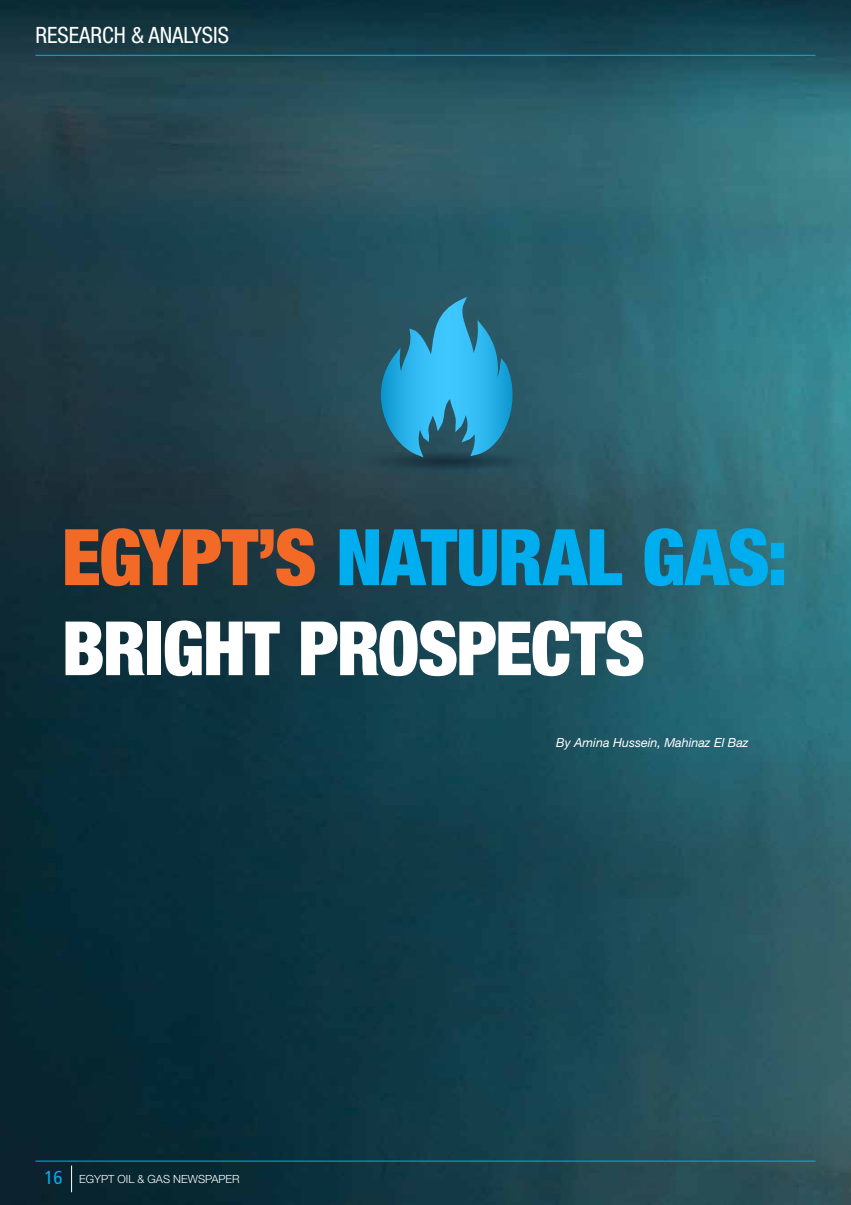
<style>
.page{position:relative;width:851px;height:1205px;background:#fff}
.page>*{position:absolute;margin:0;border:0;box-sizing:border-box;transform-origin:0 0}
.t1{font:900 condensed 78.12px "Helvetica Neue LT Std";letter-spacing:-.01em;color:#00aeef}
.t2{font:900 condensed 75px "Helvetica Neue LT Std";letter-spacing:-.02em;color:#fff}
.t3{font:condensed 22.5px "Helvetica Neue LT Std";color:#fff}
.t4{font:italic 12.5px "Helvetica Neue LT Std";color:#fff}
.t5{font:300 11.25px "Helvetica Neue LT Std";color:#fff}
.s1{color:#f36a27}
.s2{font-family:"Frutiger LT Pro";font-weight:400;font-stretch:condensed;font-size:18.75px;color:#00aeef}
</style>
<div class="page">
<img style="left:0;top:0;width:850px;height:1205px">
<div style="left:353px;top:450px;width:194px;height:23px;background:#294c59;border-radius:50%"></div>
<div style="left:371px;top:452px;width:158px;height:19px;background:#274854;border-radius:50%"></div>
<div style="left:389px;top:454px;width:122px;height:15px;background:#22414d;border-radius:50%"></div>
<div style="left:403px;top:456px;width:94px;height:11px;background:#203c4a;border-radius:50%"></div>
<div style="left:412px;top:457px;width:76px;height:9px;background:#1d3946;border-radius:50%"></div>
<div style="left:421px;top:458px;width:58px;height:7px;background:#1a3442;border-radius:50%"></div>
<hr style="left:439px;top:460px;width:22px;height:3px;background:#98a5b3;border-radius:50%">
<svg style="left:381px;top:297px;width:134px;height:165px;background:#2c8baf"></svg>
<svg style="left:71px;top:1165px;width:1px;height:27px"></svg>
<hr style="left:35px;top:1161px;width:780px;height:1px;background:#00aeef">
<hr style="left:35px;top:55px;width:780px;height:1px;background:#00aeef">
<h3 class="t3" style="left:35px;top:23px;width:195px">RESEARCH &amp; ANALYSIS</h3>
<h1 class="t1" style="left:62px;top:509px;width:727px"><span class="s1">EGYPT’S</span> NATURAL GAS:</h1>
<h2 class="t2" style="left:62px;top:602px;width:584px">BRIGHT PROSPECTS</h2>
<p class="t5" style="left:45px;top:1172px;width:197px"><span class="s2">16</span> EGYPT OIL &amp; GAS NEWSPAPER</p>
<p class="t4" style="left:556px;top:735px;width:194px">By Amina Hussein, Mahinaz El Baz</p>
</div>
